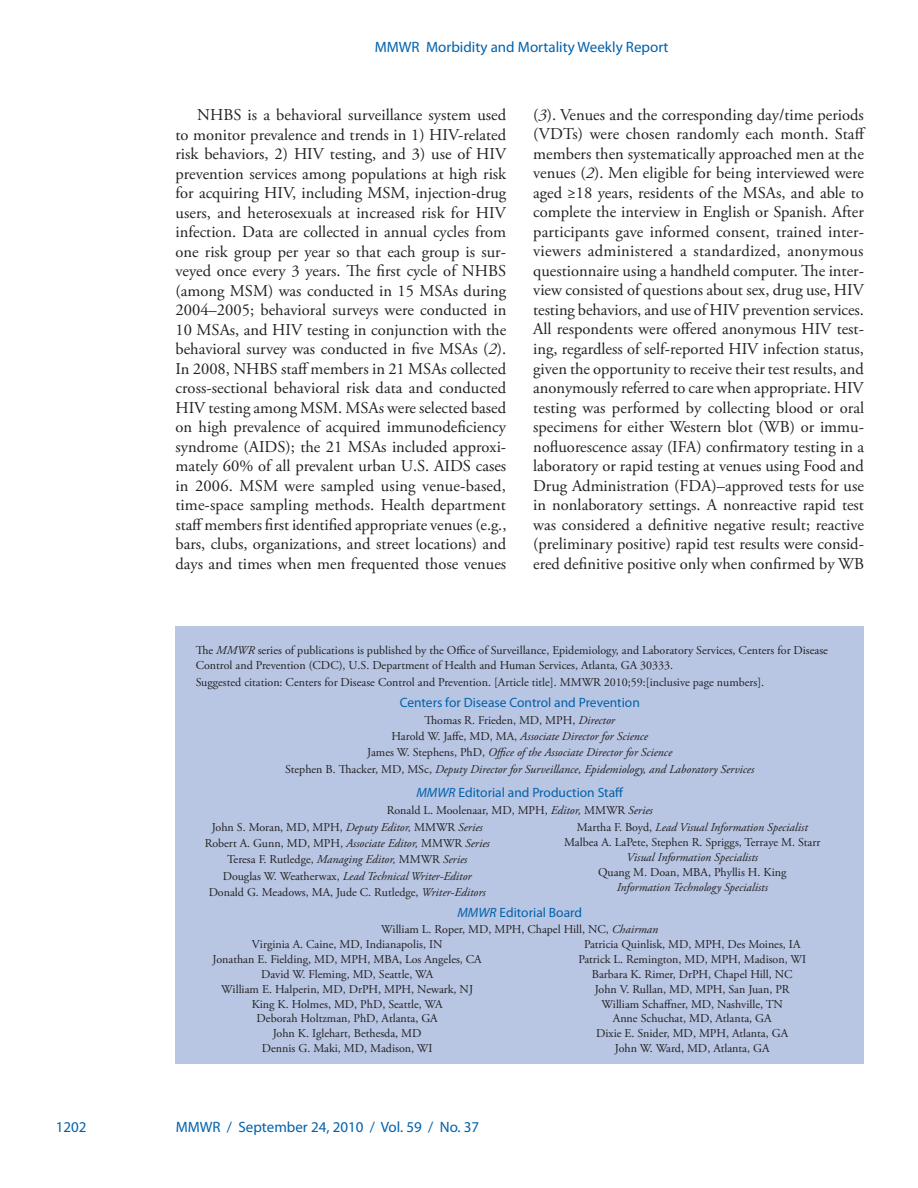
<style>
.page{position:relative;width:918px;height:1188px;background:#fff}
.page>*{position:absolute;margin:0;border:0;box-sizing:border-box;transform-origin:0 0}
.Body_Text{font:16.5px/19.5px "Adobe Garamond Pro";color:#231f20}
.Header_-_Left{font:15px "Myriad Pro";color:#0161ab}
.Credits_-_Division{font:13.5px "Myriad Pro";color:#0161ab}
.Credits_-_Name{font:12px/15px "Adobe Garamond Pro";color:#231f20;text-align:center}
.Credits_-_Name-2{font:italic 12px/15px "Adobe Garamond Pro";color:#231f20;text-align:center}
.Credits_Box_Text{font:12px/15px "Adobe Garamond Pro";color:#231f20}
.s1{font-style:italic}
.s2{font-style:normal}
</style>
<div class="page">
<div style="left:176px;top:626px;width:688px;height:437px;background:#b8c6e3"></div>
<p class="Header_-_Left" style="left:375px;top:38px;width:295px">MMWR Morbidity and Mortality Weekly Report</p>
<p class="Body_Text" style="left:175px;top:106px;width:332px;text-align:justify;text-indent:22px">NHBS is a behavioral surveillance system used to monitor prevalence and trends in 1) HIV-related risk behaviors, 2) HIV testing, and 3) use of HIV prevention services among populations at high risk for acquiring HIV, including MSM, injection-drug users, and heterosexuals at increased risk for HIV infection. Data are collected in annual cycles from one risk group per year so that each group is sur&shy;veyed once every 3 years. The first cycle of NHBS (among MSM) was conducted in 15 MSAs during 2004–2005; behavioral surveys were conducted in 10 MSAs, and HIV testing in conjunction with the behavioral survey was conducted in five MSAs (<span class="s1">2</span>).<br>In 2008, NHBS staff members in 21 MSAs collected cross-sectional behavioral risk data and conducted HIV testing among MSM. MSAs were selected based on high prevalence of acquired immunodeficiency syndrome (AIDS); the 21 MSAs included approxi&shy;mately 60% of all prevalent urban U.S. AIDS cases in 2006. MSM were sampled using venue-based, time-space sampling methods. Health department staff members first identified appropriate venues (e.g., bars, clubs, organizations, and street locations) and days and times when men frequented those venues</p>
<p class="Body_Text" style="left:533px;top:106px;width:334px">(<span class="s1">3</span>). Venues and the corresponding day/time periods (VDTs) were chosen randomly each month. Staff members then systematically approached men at the venues (<span class="s1">2</span>). Men eligible for being interviewed were aged ≥18 years, residents of the MSAs, and able to complete the interview in English or Spanish. After participants gave informed consent, trained inter&shy;viewers administered a standardized, anonymous questionnaire using a handheld computer. The inter&shy;view consisted of questions about sex, drug use, HIV testing behaviors, and use of HIV prevention services.<br>All respondents were offered anonymous HIV test&shy;ing, regardless of self-reported HIV infection status, given the opportunity to receive their test results, and anonymously referred to care when appropriate. HIV testing was performed by collecting blood or oral specimens for either Western blot (WB) or immu&shy;nofluorescence assay (IFA) confirmatory testing in a laboratory or rapid testing at venues using Food and Drug Administration (FDA)–approved tests for use in nonlaboratory settings. A nonreactive rapid test was considered a definitive negative result; reactive (preliminary positive) rapid test results were consid&shy;ered definitive positive only when confirmed by WB</p>
<p class="Credits_Box_Text" style="left:196px;top:643px;width:634px">The <span class="s1">MMWR</span> series of publications is published by the Office of Surveillance, Epidemiology, and Laboratory Services, Centers for Disease<br>Control and Prevention (CDC), U.S. Department of Health and Human Services, Atlanta, GA 30333.</p>
<p class="Credits_Box_Text" style="left:196px;top:675px;width:570px">Suggested citation: Centers for Disease Control and Prevention. [Article title]. MMWR 2010;59:[inclusive page numbers].</p>
<p class="Credits_-_Division" style="left:400px;top:695px;width:242px">Centers for Disease Control and Prevention</p>
<p class="Credits_-_Name" style="left:424px;top:713px;width:192px">Thomas R. Frieden, MD, MPH, <span class="s1">Director</span></p>
<p class="Credits_-_Name-2" style="left:391px;top:729px;width:258px"><span class="s2">Harold W. Jaffe, MD, MA,</span> Associate Director for Science</p>
<p class="Credits_-_Name-2" style="left:367px;top:745px;width:306px"><span class="s2">James W. Stephens, PhD,</span> Office of the Associate Director for Science</p>
<p class="Credits_-_Name-2" style="left:285px;top:762px;width:470px"><span class="s2">Stephen B. Thacker, MD, MSc,</span> Deputy Director for Surveillance, Epidemiology, and Laboratory Services</p>
<p class="Credits_-_Division" style="left:416px;top:785px;width:209px"><span class="s1">MMWR</span> Editorial and Production Staff</p>
<p class="Credits_-_Name" style="left:387px;top:803px;width:267px">Ronald L. Moolenaar, MD, MPH, <span class="s1">Editor,</span> MMWR <span class="s1">Series</span></p>
<p class="Credits_-_Name" style="left:212px;top:820px;width:272px">John S. Moran, MD, MPH, <span class="s1">Deputy Editor,</span> MMWR <span class="s1">Series</span></p>
<p class="Credits_-_Name" style="left:205px;top:836px;width:286px">Robert A. Gunn, MD, MPH, <span class="s1">Associate Editor,</span> MMWR <span class="s1">Series</span></p>
<p class="Credits_-_Name" style="left:227px;top:852px;width:242px">Teresa F. Rutledge, <span class="s1">Managing Editor,</span> MMWR <span class="s1">Series</span></p>
<p class="Credits_-_Name-2" style="left:223px;top:869px;width:250px"><span class="s2">Douglas W. Weatherwax,</span> Lead Technical Writer-Editor</p>
<p class="Credits_-_Name" style="left:209px;top:885px;width:278px">Donald G. Meadows, MA, Jude C. Rutledge, <span class="s1">Writer-Editors</span></p>
<p class="Credits_-_Name-2" style="left:577px;top:820px;width:232px"><span class="s2">Martha F. Boyd,</span> Lead Visual Information Specialist</p>
<p class="Credits_-_Name" style="left:564px;top:835px;width:258px">Malbea A. LaPete, Stephen R. Spriggs, Terraye M. Starr<br><span class="s1">Visual Information Specialists</span></p>
<p class="Credits_-_Name-2" style="left:598px;top:865px;width:190px"><span class="s2">Quang M. Doan, MBA, Phyllis H. King<br></span>Information Technology Specialists</p>
<p class="Credits_-_Division" style="left:457px;top:904px;width:126px"><span class="s1">MMWR</span> Editorial Board</p>
<p class="Credits_-_Name" style="left:381px;top:922px;width:279px">William L. Roper, MD, MPH, Chapel Hill, NC, <span class="s1">Chairman</span></p>
<p class="Credits_-_Name" style="left:252px;top:937px;width:192px">Virginia A. Caine, MD, Indianapolis, IN</p>
<p class="Credits_-_Name" style="left:213px;top:952px;width:271px">Jonathan E. Fielding, MD, MPH, MBA, Los Angeles, CA</p>
<p class="Credits_-_Name" style="left:261px;top:967px;width:174px">David W. Fleming, MD, Seattle, WA</p>
<p class="Credits_-_Name" style="left:221px;top:982px;width:253px">William E. Halperin, MD, DrPH, MPH, Newark, NJ</p>
<p class="Credits_-_Name" style="left:252px;top:997px;width:192px">King K. Holmes, MD, PhD, Seattle, WA</p>
<p class="Credits_-_Name" style="left:257px;top:1012px;width:183px">Deborah Holtzman, PhD, Atlanta, GA</p>
<p class="Credits_-_Name" style="left:273px;top:1026px;width:150px">John K. Iglehart, Bethesda, MD</p>
<p class="Credits_-_Name" style="left:262px;top:1041px;width:172px">Dennis G. Maki, MD, Madison, WI</p>
<p class="Header_-_Left" style="left:56px;top:1117px;width:32px">1202</p>
<p class="Header_-_Left" style="left:176px;top:1117px;width:305px">MMWR / September 24, 2010 / Vol. 59 / No. 37</p>
<p class="Credits_-_Name" style="left:584px;top:937px;width:218px">Patricia Quinlisk, MD, MPH, Des Moines, IA</p>
<p class="Credits_-_Name" style="left:578px;top:952px;width:229px">Patrick L. Remington, MD, MPH, Madison, WI</p>
<p class="Credits_-_Name" style="left:592px;top:967px;width:202px">Barbara K. Rimer, DrPH, Chapel Hill, NC</p>
<p class="Credits_-_Name" style="left:595px;top:982px;width:196px">John V. Rullan, MD, MPH, San Juan, PR</p>
<p class="Credits_-_Name" style="left:602px;top:997px;width:183px">William Schaffner, MD, Nashville, TN</p>
<p class="Credits_-_Name" style="left:613px;top:1012px;width:160px">Anne Schuchat, MD, Atlanta, GA</p>
<p class="Credits_-_Name" style="left:596px;top:1026px;width:193px">Dixie E. Snider, MD, MPH, Atlanta, GA</p>
<p class="Credits_-_Name" style="left:615px;top:1041px;width:156px">John W. Ward, MD, Atlanta, GA</p>
</div>
